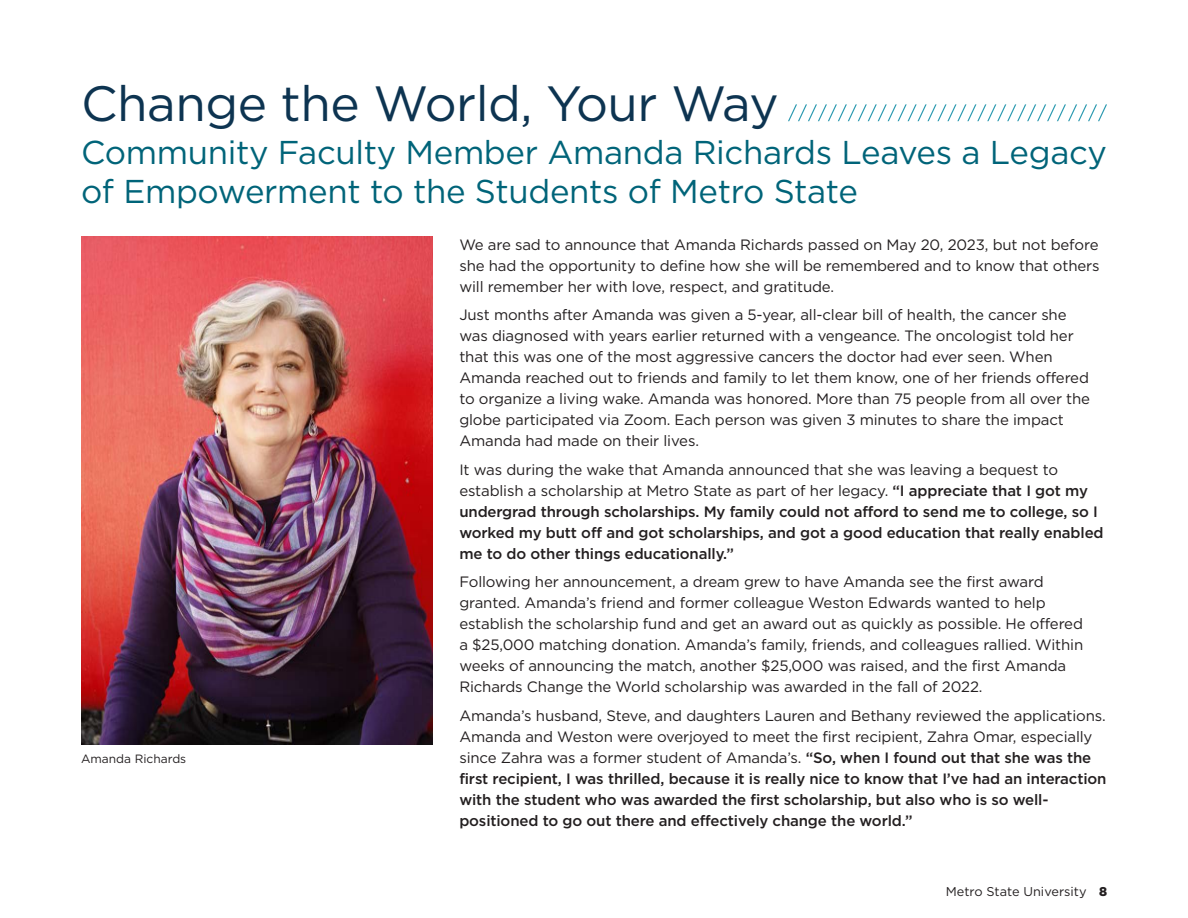
<style>
.page{position:relative;width:1188px;height:918px;background:#fff}
.page>*{position:absolute;margin:0;border:0;box-sizing:border-box;transform-origin:0 0}
.heading{font:49.5px "Gotham";letter-spacing:-.01em;color:#0d3451}
.inside_headings{font:33px/39px "Gotham";letter-spacing:-.01em;color:#006479}
.board_of_trustees{font:15px/21px "Gotham";letter-spacing:-.01em;color:#231f20}
.board_of_trustees-2{font:500 15px/21px "Gotham";letter-spacing:-.01em;color:#231f20}
.t1{font:12.75px "Gotham";color:#231f20}
.credits_-_text{font:12px "Gotham";color:#231f20}
.s1{font-weight:400}
.s2{font-weight:900}
</style>
<div class="page">
<img style="left:81px;top:237px;width:351px;height:508px">
<svg style="left:788px;top:104px;width:319px;height:17px"></svg>
<p class="heading" style="left:81px;top:71px;width:699px">Change the World, Your Way</p>
<p class="inside_headings" style="left:81px;top:132px;width:1028px">Community Faculty Member Amanda Richards Leaves a Legacy of Empowerment to the Students of Metro State</p>
<p class="board_of_trustees" style="left:459px;top:233px;width:642px;text-align:justify">We are sad to announce that Amanda Richards passed on May 20, 2023, but not before she had the opportunity to define how she will be remembered and to know that others will remember her with love, respect, and gratitude.</p>
<p class="board_of_trustees" style="left:459px;top:304px;width:632px">Just months after Amanda was given a 5-year, all-clear bill of health, the cancer she was diagnosed with years earlier returned with a vengeance. The oncologist told her that this was one of the most aggressive cancers the doctor had ever seen. When Amanda reached out to friends and family to let them know, one of her friends offered to organize a living wake. Amanda was honored. More than 75 people from all over the globe participated via Zoom. Each person was given 3 minutes to share the impact Amanda had made on their lives.</p>
<p class="board_of_trustees-2" style="left:459px;top:459px;width:646px"><span class="s1">It was during the wake that Amanda announced that she was leaving a bequest to establish a scholarship at Metro State as part of her legacy.</span> “I appreciate that I got my undergrad through scholarships. My family could not afford to send me to college, so I worked my butt off and got scholarships, and got a good education that really enabled me to do other things educationally.”</p>
<p class="board_of_trustees" style="left:459px;top:571px;width:625px">Following her announcement, a dream grew to have Amanda see the first award granted. Amanda’s friend and former colleague Weston Edwards wanted to help establish the scholarship fund and get an award out as quickly as possible. He offered a $25,000 matching donation. Amanda’s family, friends, and colleagues rallied. Within weeks of announcing the match, another $25,000 was raised, and the first Amanda Richards Change the World scholarship was awarded in the fall of 2022.</p>
<p class="board_of_trustees-2" style="left:459px;top:705px;width:649px"><span class="s1">Amanda’s husband, Steve, and daughters Lauren and Bethany reviewed the applications.<br>Amanda and Weston were overjoyed to meet the first recipient, Zahra Omar, especially since Zahra was a former student of Amanda’s.</span> “So, when I found out that she was the first recipient, I was thrilled, because it is really nice to know that I’ve had an interaction with the student who was awarded the first scholarship, but also who is so well&shy;positioned to go out there and effectively change the world.”</p>
<p class="credits_-_text" style="left:81px;top:751px;width:107px">Amanda Richards</p>
<p class="t1" style="left:946px;top:883px;width:163px">Metro State University <span class="s2">8</span></p>
</div>
